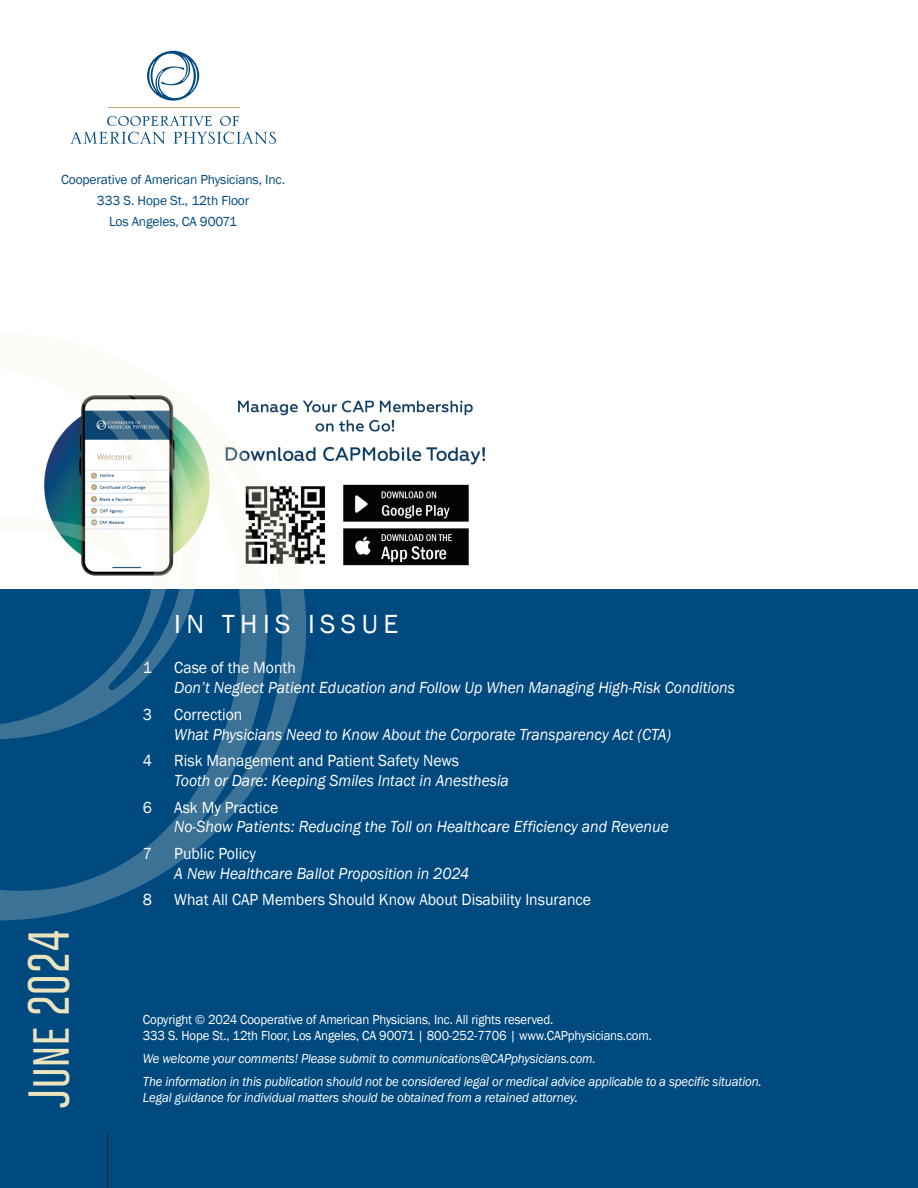
<style>
.page{position:relative;width:918px;height:1188px;background:#fff}
.page>*{position:absolute;margin:0;border:0;box-sizing:border-box;transform-origin:0 0}
.t1{font:100 42px "Gobold";letter-spacing:.025em;color:#ece3bf}
.t2{font:27px "Franklin Gothic";letter-spacing:.2em;color:#fff}
.t3{font:italic 16.5px "Franklin Gothic";color:#fff;scale:.95 1}
.t4{font:16.5px "Franklin Gothic";color:#fff;scale:.95 1}
.t5{font:italic 13.5px/23px "Franklin Gothic";letter-spacing:-.01em;color:#fff;scale:.95 1}
.t6{font:13.5px/16.2px "Franklin Gothic";letter-spacing:-.01em;color:#fff;scale:.95 1}
.t7{font:13.5px/21px "Franklin Gothic";letter-spacing:-.01em;color:#004a7f;text-align:center}
</style>
<div class="page">
<img style="left:306px;top:400px;width:180px;height:166px">
<div style="left:0;top:590px;width:918px;height:598px;background:#004a7f"></div>
<svg style="left:0;top:400px;width:306px;height:520px"></svg>
<svg style="left:0;top:748px;width:141px;height:162px"></svg>
<svg style="left:0;top:394px;width:209px;height:354px"></svg>
<hr style="left:107px;top:1134px;width:1px;height:54px;background:#231f20">
<hr style="left:108px;top:108px;width:131px;height:1px;background:#b8a779">
<svg style="left:107px;top:116px;width:105px;height:10px"></svg>
<svg style="left:220px;top:116px;width:19px;height:10px"></svg>
<svg style="left:70px;top:132px;width:95px;height:12px"></svg>
<svg style="left:174px;top:132px;width:102px;height:12px"></svg>
<svg style="left:147px;top:51px;width:52px;height:50px"></svg>
<p class="t7" style="left:61px;top:170px;width:226px">Cooperative of American Physicians, Inc.<br>333 S. Hope St., 12th Floor<br>Los Angeles, CA 90071</p>
<h2 class="t2" style="left:174px;top:608px;width:225px">IN THIS ISSUE</h2>
<h1 class="t1" style="left:21px;top:1108px;width:179px;rotate:-90deg">June 2024</h1>
<p class="t4" style="left:143px;top:658px;width:11px">1</p>
<p class="t4" style="left:174px;top:658px;width:129px">Case of the Month</p>
<p class="t3" style="left:174px;top:677px;width:592px">Don’t Neglect Patient Education and Follow Up When Managing High-Risk Conditions</p>
<p class="t4" style="left:143px;top:704px;width:11px">3</p>
<p class="t4" style="left:174px;top:704px;width:73px">Correction</p>
<p class="t3" style="left:174px;top:724px;width:524px">What Physicians Need to Know About the Corporate Transparency Act (CTA)</p>
<p class="t4" style="left:143px;top:750px;width:11px">4</p>
<p class="t4" style="left:174px;top:750px;width:301px">Risk Management and Patient Safety News</p>
<p class="t3" style="left:174px;top:770px;width:354px">Tooth or Dare: Keeping Smiles Intact in Anesthesia</p>
<p class="t4" style="left:143px;top:797px;width:11px">6</p>
<p class="t4" style="left:174px;top:797px;width:111px">Ask My Practice</p>
<p class="t3" style="left:174px;top:816px;width:522px">No-Show Patients: Reducing the Toll on Healthcare Efficiency and Revenue</p>
<p class="t4" style="left:143px;top:843px;width:11px">7</p>
<p class="t4" style="left:174px;top:843px;width:88px">Public Policy</p>
<p class="t3" style="left:174px;top:863px;width:312px">A New Healthcare Ballot Proposition in 2024</p>
<p class="t4" style="left:143px;top:889px;width:11px">8</p>
<p class="t4" style="left:174px;top:889px;width:440px">What All CAP Members Should Know About Disability Insurance</p>
<p class="t6" style="left:143px;top:1012px;width:537px">Copyright © 2024 Cooperative of American Physicians, Inc. All rights reserved.<br>333 S. Hope St., 12th Floor, Los Angeles, CA 90071 | 800-252-7706 | www.CAPphysicians.com.</p>
<p class="t5" style="left:143px;top:1047px;width:653px">We welcome your comments! Please submit to communications@CAPphysicians.com.<br>The information in this publication should not be considered legal or medical advice applicable to a specific situation.</p>
<p class="t5" style="left:143px;top:1086px;width:460px">Legal guidance for individual matters should be obtained from a retained attorney.</p>
</div>
